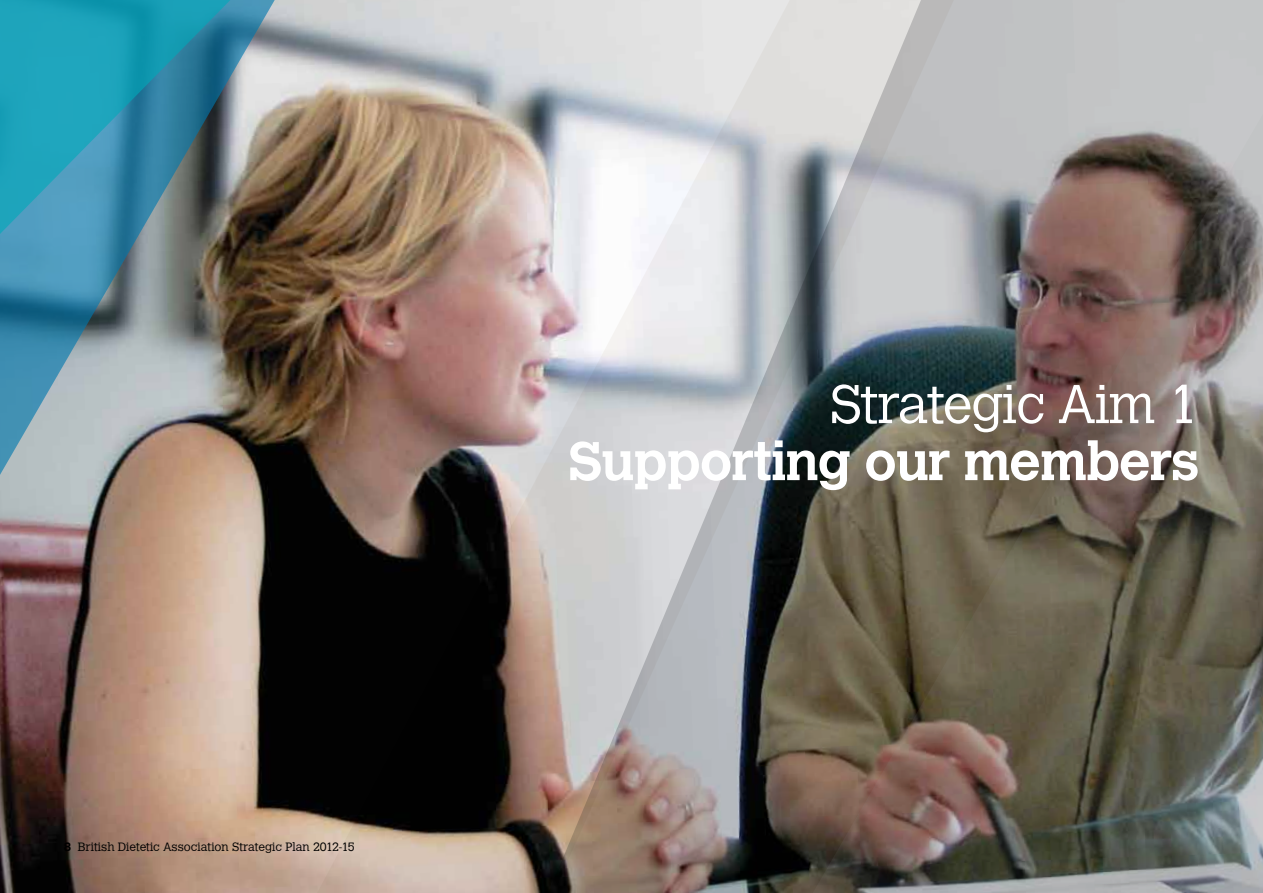
<style>
.page{position:relative;width:1263px;height:893px;background:#fff}
.page>*{position:absolute;margin:0;border:0;box-sizing:border-box;transform-origin:0 0}
.t1{font:700 54px "Calvert";letter-spacing:-.02em;color:#fff}
.t2{font:300 54px "Calvert";letter-spacing:-.02em;color:#fff}
.t3{font:300 12px "Calvert";color:#000}
.s1{font-weight:700}
</style>
<div class="page">
<img style="left:0;top:0;width:1263px;height:893px">
<img style="left:0;top:0;width:289px;height:508px">
<p class="t3" style="left:64px;top:840px;width:293px"><span class="s1">8</span> British Dietetic Association Strategic Plan 2012-15</p>
<h1 class="t2" style="left:830px;top:374px;width:371px">Strategic Aim 1</h1>
<h1 class="t1" style="left:568px;top:427px;width:632px">Supporting our members</h1>
</div>
